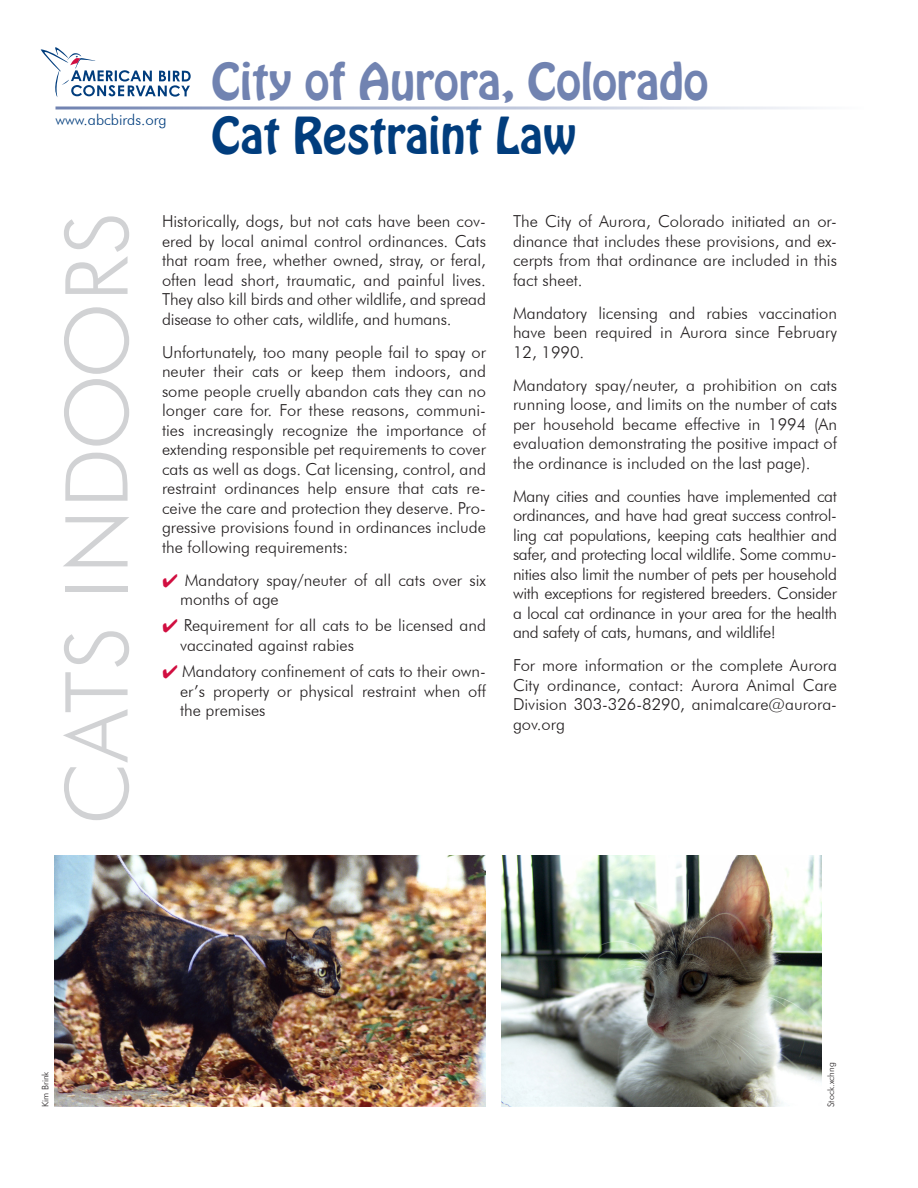
<style>
.page{position:relative;width:918px;height:1188px;background:#fff}
.page>*{position:absolute;margin:0;border:0;box-sizing:border-box;transform-origin:0 0}
.t1{font:300 87px "Futura BT";letter-spacing:.01em;color:#d1d2d4}
.Headline{font:45px/54px "Hobo Std";color:#7183b1}
.Body_text{font:300 16.5px/19.5px "Futura BT";color:#231f20;text-align:justify}
.Bullet_text{font:300 16.5px/19.5px "Futura BT";color:#231f20}
.t2{font:300 15px "Futura BT";color:#013d7d}
.Photo_caption{font:300 9px "Futura BT";color:#231f20}
.s1{color:#013d7d}
.s2{color:#d10e40}
</style>
<div class="page">
<svg style="left:56px;top:106px;width:758px;height:4px;background:#c5ccdf"></svg>
<svg style="left:40px;top:47px;width:151px;height:50px"></svg>
<img style="left:54px;top:855px;width:432px;height:252px">
<img style="left:502px;top:856px;width:319px;height:251px">
<p class="t2" style="left:56px;top:111px;width:113px">www.abcbirds.org</p>
<p class="Headline" style="left:212px;top:56px;width:498px">City of Aurora, Colorado<br><span class="s1">Cat Restraint Law</span></p>
<h1 class="t1" style="left:44px;top:825px;width:615px;rotate:-90deg">CATS INDOORS</h1>
<p class="Body_text" style="left:162px;top:211px;width:325px">Historically, dogs, but not cats have been cov&shy;ered by local animal control ordinances. Cats that roam free, whether owned, stray, or feral, often lead short, traumatic, and painful lives.<br>They also kill birds and other wildlife, and spread disease to other cats, wildlife, and humans.</p>
<p class="Body_text" style="left:162px;top:342px;width:326px">Unfortunately, too many people fail to spay or neuter their cats or keep them indoors, and some people cruelly abandon cats they can no longer care for. For these reasons, communi&shy;ties increasingly recognize the importance of extending responsible pet requirements to cover cats as well as dogs. Cat licensing, control, and restraint ordinances help ensure that cats re&shy;ceive the care and protection they deserve. Pro&shy;gressive provisions found in ordinances include the following requirements:</p>
<p class="Bullet_text" style="left:180px;top:570px;width:308px;text-indent:-18px"><span class="s2">✔</span> Mandatory spay/neuter of all cats over six months of age</p>
<p class="Bullet_text" style="left:180px;top:616px;width:308px;text-indent:-18px"><span class="s2">✔</span> Requirement for all cats to be licensed and vaccinated against rabies</p>
<p class="Bullet_text" style="left:180px;top:661px;width:308px;text-align:justify;text-indent:-18px"><span class="s2">✔</span> Mandatory confinement of cats to their own&shy;er’s property or physical restraint when off the premises</p>
<p class="Body_text" style="left:513px;top:211px;width:326px">The City of Aurora, Colorado initiated an or&shy;dinance that includes these provisions, and ex&shy;cerpts from that ordinance are included in this fact sheet.</p>
<p class="Body_text" style="left:513px;top:303px;width:326px">Mandatory licensing and rabies vaccination have been required in Aurora since February 12, 1990.</p>
<p class="Body_text" style="left:513px;top:375px;width:326px">Mandatory spay/neuter, a prohibition on cats running loose, and limits on the number of cats per household became effective in 1994 (An evaluation demonstrating the positive impact of the ordinance is included on the last page).</p>
<p class="Body_text" style="left:513px;top:486px;width:326px">Many cities and counties have implemented cat ordinances, and have had great success control&shy;ling cat populations, keeping cats healthier and safer, and protecting local wildlife. Some commu&shy;nities also limit the number of pets per household with exceptions for registered breeders. Consider a local cat ordinance in your area for the health and safety of cats, humans, and wildlife!</p>
<p class="Body_text" style="left:513px;top:655px;width:326px">For more information or the complete Aurora City ordinance, contact: Aurora Animal Care Division 303-326-8290, animalcare@aurora&shy;gov.org</p>
<p class="Photo_caption" style="left:40px;top:1107px;width:37px;rotate:-90deg">Kim Brink</p>
<p class="Photo_caption" style="left:825px;top:1107px;width:46px;rotate:-90deg">Stock.xchng</p>
</div>
